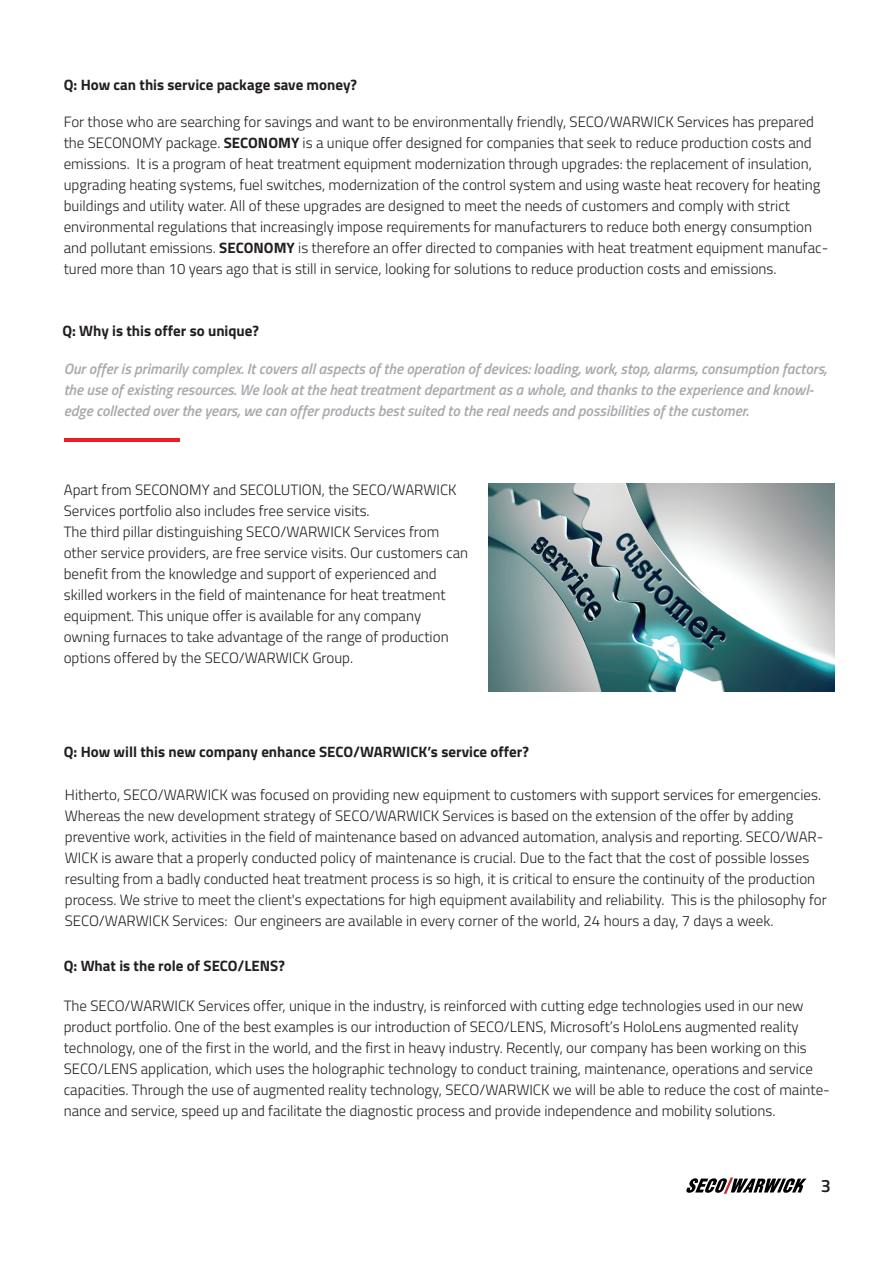
<style>
.page{position:relative;width:893px;height:1263px;background:#fff}
.page>*{position:absolute;margin:0;border:0;box-sizing:border-box;transform-origin:0 0}
.t1{font:600 18px "Titillium Web";color:#231f20}
.t2{font:300 15px/21px "Titillium Web";color:#231f20}
.t3{font:italic 600 15px/21px "Titillium Web";color:#a8a9ad}
.t4{font:700 15px "Titillium Web";color:#231f20}
.s1{font-weight:700}
</style>
<div class="page">
<svg style="left:686px;top:1177px;width:120px;height:17px"></svg>
<hr style="left:64px;top:438px;width:115px;height:3px;background:#ee1d23">
<img style="left:489px;top:484px;width:346px;height:207px">
<p class="t4" style="left:64px;top:73px;width:295px">Q: How can this service package save money?</p>
<p class="t2" style="left:64px;top:111px;width:766px">For those who are searching for savings and want to be environmentally friendly, SECO/WARWICK Services has prepared the SECONOMY package. <span class="s1">SECONOMY</span> is a unique offer designed for companies that seek to reduce production costs and emissions. It is a program of heat treatment equipment modernization through upgrades: the replacement of insulation, upgrading heating systems, fuel switches, modernization of the control system and using waste heat recovery for heating buildings and utility water. All of these upgrades are designed to meet the needs of customers and comply with strict environmental regulations that increasingly impose requirements for manufacturers to reduce both energy consumption and pollutant emissions. <span class="s1">SECONOMY</span> is therefore an offer directed to companies with heat treatment equipment manufac&shy;tured more than 10 years ago that is still in service, looking for solutions to reduce production costs and emissions.</p>
<p class="t4" style="left:62px;top:319px;width:198px">Q: Why is this offer so unique?</p>
<p class="t3" style="left:64px;top:357px;width:765px">Our offer is primarily complex. It covers all aspects of the operation of devices: loading, work, stop, alarms, consumption factors, the use of existing resources. We look at the heat treatment department as a whole, and thanks to the experience and knowl&shy;edge collected over the years, we can offer products best suited to the real needs and possibilities of the customer.</p>
<p class="t2" style="left:64px;top:479px;width:406px">Apart from SECONOMY and SECOLUTION, the SECO/WARWICK Services portfolio also includes free service visits.<br>The third pillar distinguishing SECO/WARWICK Services from other service providers, are free service visits. Our customers can benefit from the knowledge and support of experienced and skilled workers in the field of maintenance for heat treatment equipment. This unique offer is available for any company owning furnaces to take advantage of the range of production options offered by the SECO/WARWICK Group.</p>
<p class="t4" style="left:64px;top:740px;width:467px">Q: How will this new company enhance SECO/WARWICK’s service offer?</p>
<p class="t2" style="left:65px;top:783px;width:763px">Hitherto, SECO/WARWICK was focused on providing new equipment to customers with support services for emergencies.<br>Whereas the new development strategy of SECO/WARWICK Services is based on the extension of the offer by adding preventive work, activities in the field of maintenance based on advanced automation, analysis and reporting. SECO/WAR-WICK is aware that a properly conducted policy of maintenance is crucial. Due to the fact that the cost of possible losses resulting from a badly conducted heat treatment process is so high, it is critical to ensure the continuity of the production process. We strive to meet the client's expectations for high equipment availability and reliability. This is the philosophy for SECO/WARWICK Services: Our engineers are available in every corner of the world, 24 hours a day, 7 days a week.</p>
<p class="t4" style="left:64px;top:954px;width:223px">Q: What is the role of SECO/LENS?</p>
<p class="t2" style="left:64px;top:994px;width:768px">The SECO/WARWICK Services offer, unique in the industry, is reinforced with cutting edge technologies used in our new product portfolio. One of the best examples is our introduction of SECO/LENS, Microsoft’s HoloLens augmented reality technology, one of the first in the world, and the first in heavy industry. Recently, our company has been working on this SECO/LENS application, which uses the holographic technology to conduct training, maintenance, operations and service capacities. Through the use of augmented reality technology, SECO/WARWICK we will be able to reduce the cost of mainte&shy;nance and service, speed up and facilitate the diagnostic process and provide independence and mobility solutions.</p>
<p class="t1" style="left:821px;top:1172px;width:12px">3</p>
</div>
